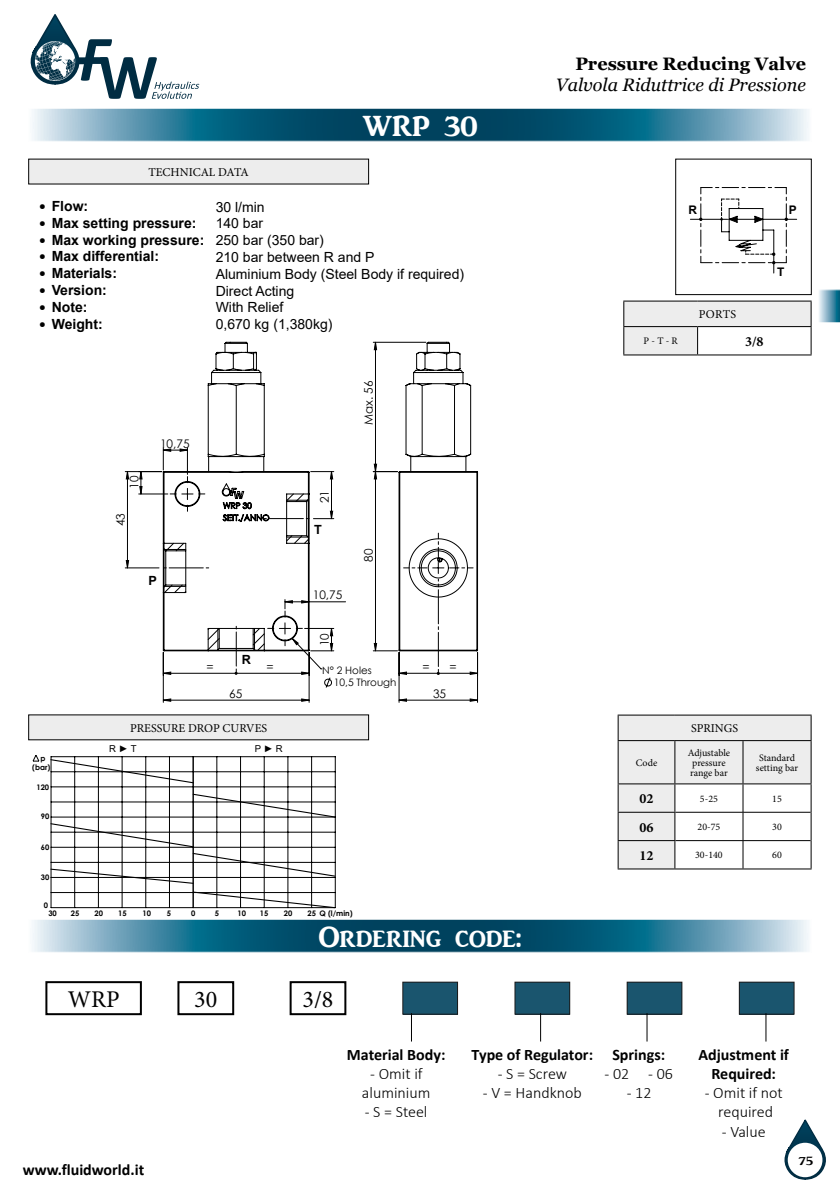
<style>
.page{position:relative;width:840px;height:1191px;background:#fff}
.page>*{position:absolute;margin:0;border:0;box-sizing:border-box;transform-origin:0 0}
.t1{font:30px "ARJULIAN";color:#fff}
.t2{font:24px "Minion Pro";color:#000}
.t3{font:italic 18px "Georgia";color:#000}
.t4{font:700 18px "Georgia";color:#000}
.t5{font:300 16px/19.2px "Calibri";color:#000;text-align:center}
.t6{font:700 16px/19.2px "Calibri";color:#000;text-align:center}
.t7{font:14px/16.8px "Arial";color:#000}
.t8{font:700 14px "Arial";color:#000}
.t9{font:700 14px "Minion Pro";color:#000}
.t10{font:13px "ARJULIAN";color:#000}
.t11{font:700 12.6px "Arial";color:#000}
.t12{font:12px "Minion Pro";color:#000}
.t13{font:11.8px "Century Gothic";color:#000}
.t14{font:700 11.8px "Arial";color:#000}
.t15{font:10.2px/12.6px "Century Gothic";color:#000}
.t16{font:10px/10px "Minion Pro";color:#000}
.t17{font:9.6px "Arial";color:#000}
.t18{font:700 7.6px/8.6px "Century Gothic";color:#000;text-align:center}
.s1{font-family:"ARJULIAN";font-weight:400}
</style>
<div class="page">
<svg style="left:32px;top:920px;width:777px;height:30px;background:#34758f"></svg>
<div style="left:28px;top:918px;width:783px;height:34px;border:1px solid #fff"></div>
<div style="left:29px;top:159px;width:339px;height:25px;background:#ededed"></div>
<svg style="left:30px;top:14px;width:169px;height:85px"></svg>
<svg style="left:784px;top:1119px;width:42px;height:61px"></svg>
<div style="left:787px;top:1142px;width:35px;height:35px;background:#fff;border-radius:50%"></div>
<div style="left:29px;top:715px;width:339px;height:25px;background:#ededed"></div>
<div style="left:289px;top:981px;width:57px;height:34px;border:2px solid #000"></div>
<div style="left:626px;top:982px;width:55px;height:32px;background:#1a556e"></div>
<div style="left:626px;top:981px;width:56px;height:33px;border:1px solid #000"></div>
<div style="left:739px;top:982px;width:54px;height:32px;background:#1a556e"></div>
<div style="left:738px;top:981px;width:56px;height:33px;border:1px solid #000"></div>
<svg style="left:646px;top:1013px;width:1px;height:28px"></svg>
<svg style="left:765px;top:1013px;width:1px;height:28px"></svg>
<div style="left:45px;top:981px;width:97px;height:34px;border:2px solid #000"></div>
<svg style="left:32px;top:110px;width:777px;height:30px;background:#34758f"></svg>
<div style="left:28px;top:108px;width:783px;height:34px;border:1px solid #fff"></div>
<div style="left:514px;top:982px;width:55px;height:32px;background:#1a556e"></div>
<div style="left:514px;top:981px;width:56px;height:33px;border:1px solid #000"></div>
<svg style="left:540px;top:1013px;width:1px;height:28px"></svg>
<hr style="left:163px;top:652px;width:1px;height:50px;background:#000">
<hr style="left:308px;top:652px;width:1px;height:50px;background:#000">
<hr style="left:309px;top:601px;width:36px;height:1px;background:#000">
<hr style="left:125px;top:471px;width:37px;height:1px;background:#000">
<hr style="left:125px;top:567px;width:34px;height:1px;background:#000">
<hr style="left:398px;top:652px;width:1px;height:50px;background:#000">
<hr style="left:477px;top:652px;width:1px;height:50px;background:#000">
<svg style="left:126px;top:471px;width:207px;height:230px"></svg>
<svg style="left:162px;top:341px;width:148px;height:310px"></svg>
<svg style="left:373px;top:341px;width:105px;height:360px"></svg>
<hr style="left:690px;top:219px;width:37px;height:1px;background:#000">
<hr style="left:762px;top:219px;width:34px;height:1px;background:#000">
<svg style="left:698px;top:187px;width:89px;height:87px"></svg>
<div style="left:675px;top:159px;width:136px;height:136px;border:1px solid #000"></div>
<div style="left:177px;top:981px;width:57px;height:34px;border:2px solid #000"></div>
<div style="left:402px;top:982px;width:55px;height:32px;background:#1a556e"></div>
<div style="left:402px;top:981px;width:56px;height:33px;border:1px solid #000"></div>
<svg style="left:411px;top:1013px;width:1px;height:28px"></svg>
<svg style="left:33px;top:755px;width:6px;height:6px"></svg>
<hr style="left:51px;top:756px;width:1px;height:151px;background:#000">
<hr style="left:335px;top:756px;width:1px;height:151px;background:#000">
<hr style="left:51px;top:756px;width:284px;height:1px;background:#000">
<hr style="left:74px;top:756px;width:1px;height:151px;background:#000">
<hr style="left:98px;top:756px;width:1px;height:151px;background:#000">
<hr style="left:122px;top:756px;width:1px;height:151px;background:#000">
<hr style="left:145px;top:756px;width:1px;height:151px;background:#000">
<hr style="left:169px;top:756px;width:1px;height:151px;background:#000">
<hr style="left:216px;top:756px;width:1px;height:151px;background:#000">
<hr style="left:240px;top:756px;width:1px;height:151px;background:#000">
<hr style="left:264px;top:756px;width:1px;height:151px;background:#000">
<hr style="left:287px;top:756px;width:1px;height:151px;background:#000">
<hr style="left:311px;top:756px;width:1px;height:151px;background:#000">
<hr style="left:193px;top:756px;width:1px;height:151px;background:#000">
<svg style="left:50px;top:758px;width:286px;height:151px"></svg>
<hr style="left:617px;top:714px;width:57px;height:1px;background:#000">
<hr style="left:674px;top:714px;width:68px;height:1px;background:#000">
<hr style="left:742px;top:714px;width:69px;height:1px;background:#000">
<svg style="left:617px;top:715px;width:194px;height:154px"></svg>
<svg style="left:623px;top:289px;width:216px;height:66px"></svg>
<p class="t12" style="left:148px;top:164px;width:102px">TECHNICAL DATA</p>
<h1 class="t1" style="left:362px;top:110px;width:117px">WRP 30</h1>
<p class="t8" style="left:40px;top:196px;width:50px"><span class="s1">•</span> Flow:</p>
<p class="t8" style="left:40px;top:213px;width:158px"><span class="s1">•</span> Max setting pressure:</p>
<p class="t8" style="left:40px;top:230px;width:166px"><span class="s1">•</span> Max working pressure:</p>
<p class="t8" style="left:40px;top:246px;width:121px"><span class="s1">•</span> Max differential:</p>
<p class="t8" style="left:40px;top:263px;width:79px"><span class="s1">•</span> Materials:</p>
<p class="t8" style="left:40px;top:280px;width:69px"><span class="s1">•</span> Version:</p>
<p class="t8" style="left:40px;top:297px;width:49px"><span class="s1">•</span> Note:</p>
<p class="t8" style="left:40px;top:314px;width:65px"><span class="s1">•</span> Weight:</p>
<p class="t7" style="left:215px;top:198px;width:250px">30 l/min<br>140 bar<br>250 bar (350 bar)<br>210 bar between R and P<br>Aluminium Body (Steel Body if required)<br>Direct Acting<br>With Relief<br>0,670 kg (1,380kg)</p>
<p class="t13" style="left:126px;top:488px;width:15px;rotate:-90deg">10</p>
<p class="t13" style="left:112px;top:526px;width:15px;rotate:-90deg">43</p>
<p class="t13" style="left:160px;top:435px;width:31px">10,75</p>
<p class="t11" style="left:148px;top:571px;width:10px">P</p>
<p class="t13" style="left:360px;top:425px;width:46px;rotate:-90deg">Max. 56</p>
<p class="t13" style="left:316px;top:503px;width:15px;rotate:-90deg">21</p>
<p class="t11" style="left:314px;top:520px;width:9px">T</p>
<p class="t13" style="left:312px;top:586px;width:31px">10,75</p>
<p class="t13" style="left:316px;top:646px;width:15px;rotate:-90deg">10</p>
<p class="t13" style="left:360px;top:562px;width:15px;rotate:-90deg">80</p>
<p class="t11" style="left:242px;top:650px;width:11px">R</p>
<p class="t13" style="left:206px;top:658px;width:9px">=</p>
<p class="t13" style="left:266px;top:658px;width:9px">=</p>
<p class="t15" style="left:333px;top:664px;width:64px;text-indent:-12px">N° 2 Holes<br>10,5 Through</p>
<p class="t13" style="left:229px;top:685px;width:15px">65</p>
<p class="t12" style="left:130px;top:720px;width:138px">PRESSURE DROP CURVES</p>
<p class="t18" style="left:32px;top:753px;width:20px">p (bar)</p>
<p class="t18" style="left:36px;top:782px;width:14px">120</p>
<p class="t18" style="left:41px;top:811px;width:10px">90</p>
<p class="t18" style="left:41px;top:842px;width:10px">60</p>
<p class="t18" style="left:41px;top:872px;width:10px">30</p>
<p class="t18" style="left:44px;top:900px;width:6px">0</p>
<p class="t17" style="left:109px;top:742px;width:29px">R ► T</p>
<p class="t17" style="left:255px;top:742px;width:29px">P ► R</p>
<p class="t18" style="left:48px;top:908px;width:10px">30</p>
<p class="t18" style="left:71px;top:908px;width:10px">25</p>
<p class="t18" style="left:94px;top:908px;width:10px">20</p>
<p class="t18" style="left:118px;top:908px;width:10px">15</p>
<p class="t18" style="left:142px;top:908px;width:10px">10</p>
<p class="t18" style="left:167px;top:908px;width:6px">5</p>
<p class="t18" style="left:191px;top:908px;width:6px">0</p>
<p class="t18" style="left:215px;top:908px;width:6px">5</p>
<p class="t18" style="left:237px;top:908px;width:10px">10</p>
<p class="t18" style="left:260px;top:908px;width:10px">15</p>
<p class="t18" style="left:283px;top:908px;width:10px">20</p>
<p class="t18" style="left:307px;top:908px;width:47px">25 Q (l/min)</p>
<p class="t13" style="left:422px;top:658px;width:9px">=</p>
<p class="t13" style="left:449px;top:658px;width:9px">=</p>
<p class="t13" style="left:433px;top:685px;width:15px">35</p>
<h2 class="t2" style="left:68px;top:983px;width:53px">WRP</h2>
<h2 class="t2" style="left:194px;top:983px;width:25px">30</h2>
<h1 class="t1" style="left:318px;top:921px;width:204px">Ordering code:</h1>
<h2 class="t2" style="left:302px;top:983px;width:32px">3/8</h2>
<p class="t4" style="left:575px;top:52px;width:232px">Pressure Reducing Valve</p>
<p class="t3" style="left:555px;top:74px;width:251px">Valvola Riduttrice di Pressione</p>
<p class="t14" style="left:688px;top:201px;width:10px">R</p>
<p class="t14" style="left:788px;top:201px;width:9px">P</p>
<p class="t12" style="left:698px;top:306px;width:39px">PORTS</p>
<p class="t16" style="left:643px;top:336px;width:36px">P - T - R</p>
<p class="t9" style="left:744px;top:331px;width:20px">3/8</p>
<p class="t14" style="left:776px;top:264px;width:9px">T</p>
<p class="t12" style="left:690px;top:720px;width:48px">SPRINGS</p>
<p class="t16" style="left:635px;top:757px;width:23px">Code</p>
<p class="t16" style="left:687px;top:747px;width:44px">Adjustable pressure range bar</p>
<p class="t16" style="left:755px;top:752px;width:44px;text-align:center">Standard setting bar</p>
<p class="t9" style="left:639px;top:789px;width:15px">02</p>
<p class="t16" style="left:699px;top:793px;width:19px">5-25</p>
<p class="t16" style="left:771px;top:793px;width:11px">15</p>
<p class="t9" style="left:639px;top:817px;width:15px">06</p>
<p class="t16" style="left:697px;top:822px;width:24px">20-75</p>
<p class="t16" style="left:771px;top:822px;width:11px">30</p>
<p class="t9" style="left:639px;top:845px;width:15px">12</p>
<p class="t16" style="left:694px;top:850px;width:29px">30-140</p>
<p class="t16" style="left:771px;top:850px;width:11px">60</p>
<p class="t6" style="left:23px;top:1159px;width:123px">www.fluidworld.it</p>
<p class="t6" style="left:347px;top:1044px;width:100px">Material Body:</p>
<p class="t5" style="left:362px;top:1064px;width:70px">- Omit if aluminium</p>
<p class="t5" style="left:364px;top:1102px;width:64px">- S = Steel</p>
<p class="t6" style="left:471px;top:1044px;width:123px">Type of Regulator:</p>
<p class="t5" style="left:497px;top:1064px;width:71px">- S = Screw</p>
<p class="t5" style="left:482px;top:1083px;width:100px">- V = Handknob</p>
<p class="t6" style="left:612px;top:1044px;width:54px">Springs:</p>
<p class="t5" style="left:604px;top:1064px;width:70px">- 02 - 06</p>
<p class="t5" style="left:626px;top:1083px;width:26px">- 12</p>
<p class="t6" style="left:698px;top:1044px;width:92px">Adjustment if<br>Required:</p>
<p class="t5" style="left:704px;top:1083px;width:79px">- Omit if not required</p>
<p class="t5" style="left:721px;top:1121px;width:45px">- Value</p>
<p class="t10" style="left:798px;top:1153px;width:16px">75</p>
</div>
